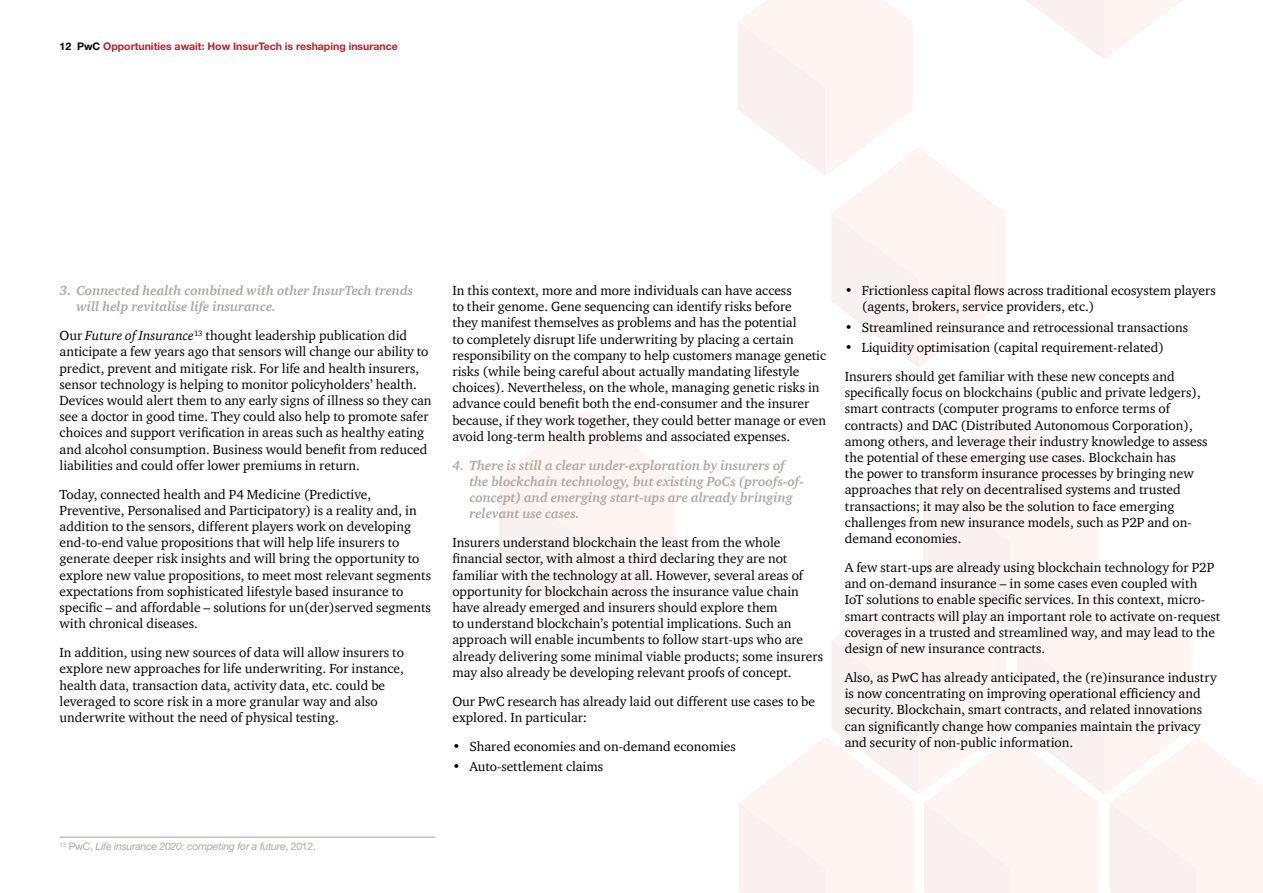
<style>
.page{position:relative;width:1263px;height:893px;background:#fff}
.page>*{position:absolute;margin:0;border:0;box-sizing:border-box;transform-origin:0 0}
.t1{font:13.5px/16.2px "ITC Charter Com";color:#000}
.t2{font:italic 700 13.5px/16.2px "ITC Charter Com";color:#b0a69d}
.t3{font:700 10.5px "Helvetica Neue LT Std";color:#b91e2b}
.t4{font:italic 10.5px "Helvetica Neue LT Std";letter-spacing:-.025em;color:#b0a69d}
.s1{color:#000}
.s2{font-style:italic}
.s3{font-style:normal}
</style>
<div class="page">
<svg style="left:738px;top:0;width:268px;height:367px"></svg>
<svg style="left:1026px;top:0;width:156px;height:59px"></svg>
<svg style="left:739px;top:411px;width:524px;height:482px"></svg>
<svg style="left:499px;top:411px;width:174px;height:219px"></svg>
<hr style="left:60px;top:837px;width:375px;height:1px;background:#b0a69d">
<p class="t3" style="left:60px;top:40px;width:340px"><span class="s1">12 PwC</span> Opportunities await: How InsurTech is reshaping insurance</p>
<p class="t2" style="left:77px;top:282px;width:338px;text-indent:-17px">3. Connected health combined with other InsurTech trends will help revitalise life insurance.</p>
<p class="t1" style="left:60px;top:327px;width:374px">Our <span class="s2">Future of Insurance</span><sup>13</sup> thought leadership publication did anticipate a few years ago that sensors will change our ability to predict, prevent and mitigate risk. For life and health insurers, sensor technology is helping to monitor policyholders’ health.<br>Devices would alert them to any early signs of illness so they can see a doctor in good time. They could also help to promote safer choices and support verification in areas such as healthy eating and alcohol consumption. Business would benefit from reduced liabilities and could offer lower premiums in return.</p>
<p class="t1" style="left:60px;top:486px;width:373px">Today, connected health and P4 Medicine (Predictive, Preventive, Personalised and Participatory) is a reality and, in addition to the sensors, different players work on developing end-to-end value propositions that will help life insurers to generate deeper risk insights and will bring the opportunity to explore new value propositions, to meet most relevant segments expectations from sophisticated lifestyle based insurance to specific – and affordable – solutions for un(der)served segments with chronical diseases.</p>
<p class="t1" style="left:60px;top:644px;width:346px">In addition, using new sources of data will allow insurers to explore new approaches for life underwriting. For instance, health data, transaction data, activity data, etc. could be leveraged to score risk in a more granular way and also underwrite without the need of physical testing.</p>
<p class="t1" style="left:452px;top:282px;width:375px">In this context, more and more individuals can have access<br>to their genome. Gene sequencing can identify risks before<br>they manifest themselves as problems and has the potential<br>to completely disrupt life underwriting by placing a certain responsibility on the company to help customers manage genetic risks (while being careful about actually mandating lifestyle choices). Nevertheless, on the whole, managing genetic risks in advance could benefit both the end-consumer and the insurer because, if they work together, they could better manage or even avoid long-term health problems and associated expenses.</p>
<p class="t2" style="left:469px;top:457px;width:336px;text-indent:-17px">4. There is still a clear under-exploration by insurers of the blockchain technology, but existing PoCs (proofs-of&shy;concept) and emerging start-ups are already bringing relevant use cases.</p>
<p class="t1" style="left:452px;top:534px;width:372px">Insurers understand blockchain the least from the whole financial sector, with almost a third declaring they are not familiar with the technology at all. However, several areas of opportunity for blockchain across the insurance value chain have already emerged and insurers should explore them<br>to understand blockchain’s potential implications. Such an approach will enable incumbents to follow start-ups who are already delivering some minimal viable products; some insurers may also already be developing relevant proofs of concept.</p>
<p class="t1" style="left:452px;top:693px;width:364px">Our PwC research has already laid out different use cases to be explored. In particular:</p>
<p class="t1" style="left:452px;top:738px;width:285px">• Shared economies and on-demand economies</p>
<p class="t1" style="left:452px;top:758px;width:152px">• Auto-settlement claims</p>
<p class="t1" style="left:862px;top:282px;width:355px;text-indent:-17px">• Frictionless capital flows across traditional ecosystem players (agents, brokers, service providers, etc.)</p>
<p class="t1" style="left:845px;top:319px;width:345px">• Streamlined reinsurance and retrocessional transactions</p>
<p class="t1" style="left:845px;top:333px;width:331px;line-height:29px">• Liquidity optimisation (capital requirement-related)<br>Insurers should get familiar with these new concepts and</p>
<p class="t1" style="left:845px;top:384px;width:364px">specifically focus on blockchains (public and private ledgers), smart contracts (computer programs to enforce terms of contracts) and DAC (Distributed Autonomous Corporation), among others, and leverage their industry knowledge to assess the potential of these emerging use cases. Blockchain has<br>the power to transform insurance processes by bringing new approaches that rely on decentralised systems and trusted transactions; it may also be the solution to face emerging challenges from new insurance models, such as P2P and on&shy;demand economies.</p>
<p class="t1" style="left:845px;top:559px;width:377px">A few start-ups are already using blockchain technology for P2P and on-demand insurance – in some cases even coupled with<br>IoT solutions to enable specific services. In this context, micro&shy;smart contracts will play an important role to activate on-request coverages in a trusted and streamlined way, and may lead to the design of new insurance contracts.</p>
<p class="t1" style="left:845px;top:669px;width:373px">Also, as PwC has already anticipated, the (re)insurance industry is now concentrating on improving operational efficiency and security. Blockchain, smart contracts, and related innovations can significantly change how companies maintain the privacy and security of non-public information.</p>
<p class="t4" style="left:60px;top:840px;width:258px"><sup>13</sup> <span class="s3">PwC,</span> Life insurance 2020: competing for a future<span class="s3">, 2012.</span></p>
</div>
